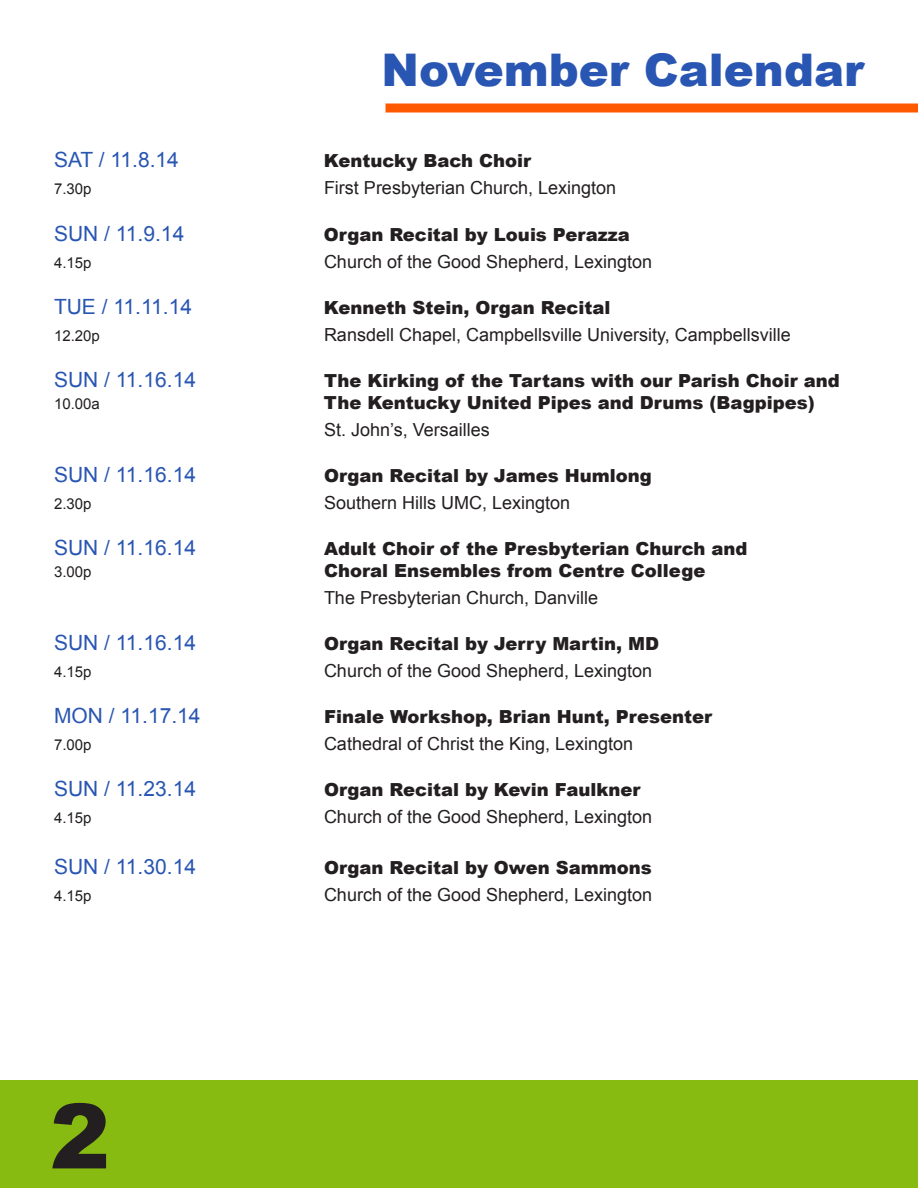
<style>
.page{position:relative;width:918px;height:1188px;background:#fff}
.page>*{position:absolute;margin:0;border:0;box-sizing:border-box;transform-origin:0 0}
.t1{font:900 90px "Arial";color:#231f20}
.t2{font:900 45px "Arial";color:#2956b2}
.t3{font:21px "Arial";color:#2956b2}
.t4{font:900 18px "Arial";color:#231f20}
.t5{font:18px "Arial";color:#231f20}
.t6{font:15px "Arial";color:#231f20}
</style>
<div class="page">
<div style="left:0;top:1080px;width:918px;height:108px;background:#87bb12"></div>
<div style="left:386px;top:104px;width:532px;height:8px;background:#ff5900"></div>
<p class="t2" style="left:382px;top:37px;width:484px">November Calendar</p>
<p class="t3" style="left:54px;top:146px;width:126px">SAT / 11.8.14</p>
<p class="t4" style="left:324px;top:148px;width:209px">Kentucky Bach Choir</p>
<p class="t6" style="left:54px;top:179px;width:39px">7.30p</p>
<p class="t5" style="left:324px;top:176px;width:294px">First Presbyterian Church, Lexington</p>
<p class="t3" style="left:54px;top:219px;width:132px">SUN / 11.9.14</p>
<p class="t4" style="left:324px;top:221px;width:307px">Organ Recital by Louis Perazza</p>
<p class="t6" style="left:54px;top:252px;width:39px">4.15p</p>
<p class="t5" style="left:324px;top:249px;width:330px">Church of the Good Shepherd, Lexington</p>
<p class="t3" style="left:54px;top:293px;width:140px">TUE / 11.11.14</p>
<p class="t4" style="left:324px;top:294px;width:288px">Kenneth Stein, Organ Recital</p>
<p class="t6" style="left:54px;top:326px;width:47px">12.20p</p>
<p class="t5" style="left:324px;top:323px;width:468px">Ransdell Chapel, Campbellsville University, Campbellsville</p>
<p class="t3" style="left:54px;top:366px;width:144px">SUN / 11.16.14</p>
<p class="t4" style="left:324px;top:367px;width:517px">The Kirking of the Tartans with our Parish Choir and</p>
<p class="t6" style="left:54px;top:393px;width:47px">10.00a</p>
<p class="t4" style="left:324px;top:389px;width:492px">The Kentucky United Pipes and Drums (Bagpipes)</p>
<p class="t5" style="left:324px;top:417px;width:167px">St. John’s, Versailles</p>
<p class="t3" style="left:54px;top:461px;width:144px">SUN / 11.16.14</p>
<p class="t4" style="left:324px;top:462px;width:329px">Organ Recital by James Humlong</p>
<p class="t6" style="left:54px;top:494px;width:39px">2.30p</p>
<p class="t5" style="left:324px;top:491px;width:248px">Southern Hills UMC, Lexington</p>
<p class="t3" style="left:54px;top:534px;width:144px">SUN / 11.16.14</p>
<p class="t4" style="left:324px;top:535px;width:425px">Adult Choir of the Presbyterian Church and</p>
<p class="t6" style="left:54px;top:561px;width:39px">3.00p</p>
<p class="t4" style="left:324px;top:557px;width:383px">Choral Ensembles from Centre College</p>
<p class="t5" style="left:324px;top:585px;width:276px">The Presbyterian Church, Danville</p>
<p class="t3" style="left:54px;top:629px;width:144px">SUN / 11.16.14</p>
<p class="t4" style="left:324px;top:630px;width:337px">Organ Recital by Jerry Martin, MD</p>
<p class="t6" style="left:54px;top:662px;width:39px">4.15p</p>
<p class="t5" style="left:324px;top:659px;width:330px">Church of the Good Shepherd, Lexington</p>
<p class="t3" style="left:54px;top:702px;width:148px">MON / 11.17.14</p>
<p class="t4" style="left:324px;top:703px;width:390px">Finale Workshop, Brian Hunt, Presenter</p>
<p class="t6" style="left:54px;top:735px;width:39px">7.00p</p>
<p class="t5" style="left:324px;top:732px;width:311px">Cathedral of Christ the King, Lexington</p>
<p class="t3" style="left:54px;top:775px;width:144px">SUN / 11.23.14</p>
<p class="t4" style="left:324px;top:777px;width:318px">Organ Recital by Kevin Faulkner</p>
<p class="t6" style="left:54px;top:808px;width:39px">4.15p</p>
<p class="t5" style="left:324px;top:805px;width:330px">Church of the Good Shepherd, Lexington</p>
<p class="t3" style="left:54px;top:852px;width:144px">SUN / 11.30.14</p>
<p class="t4" style="left:324px;top:854px;width:329px">Organ Recital by Owen Sammons</p>
<p class="t6" style="left:54px;top:885px;width:39px">4.15p</p>
<p class="t5" style="left:324px;top:882px;width:330px">Church of the Good Shepherd, Lexington</p>
<p class="t1" style="left:50px;top:1071px;width:62px">2</p>
</div>
